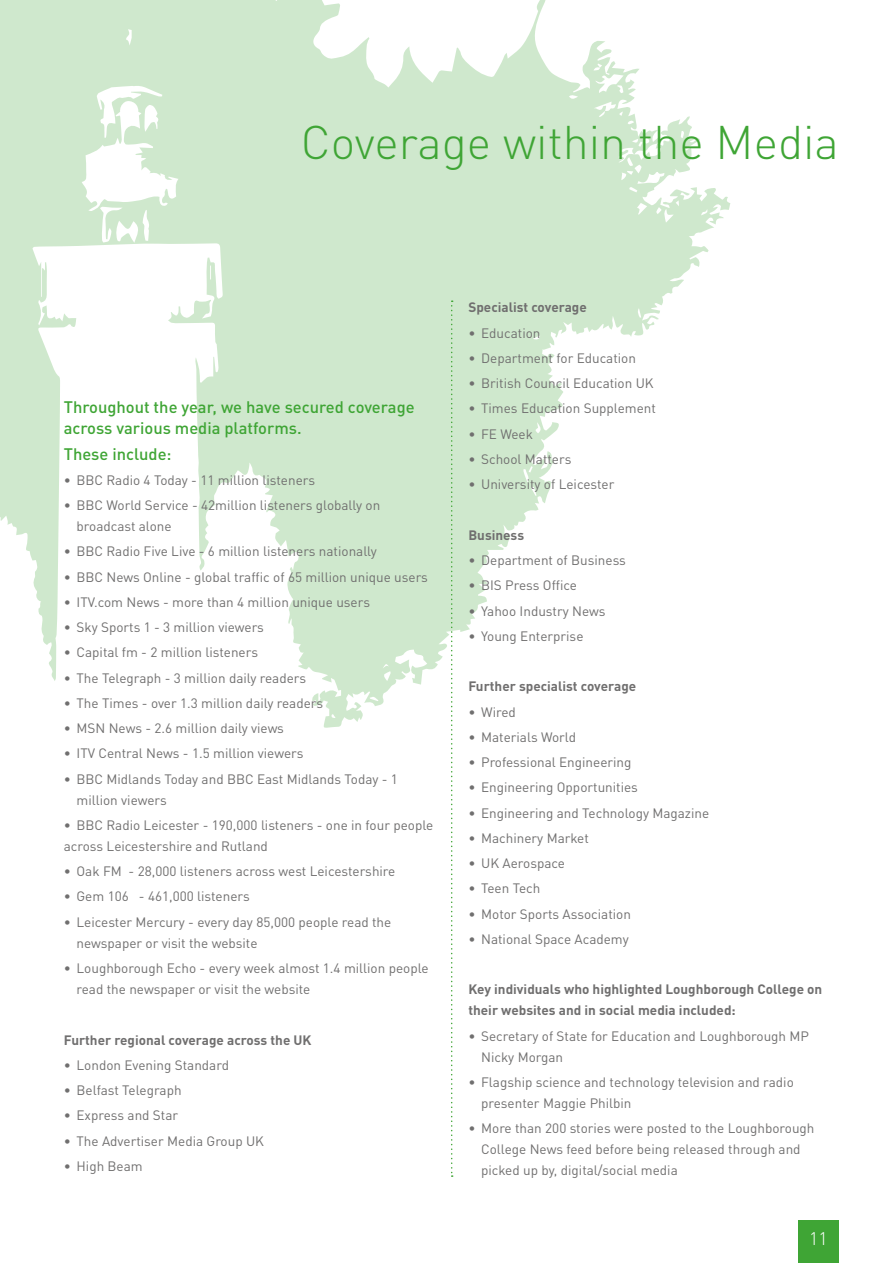
<style>
.page{position:relative;width:893px;height:1263px;background:#fff}
.page>*{position:absolute;margin:0;border:0;box-sizing:border-box;transform-origin:0 0}
.t1{font:300 46.5px "DINOT";color:#3fa535}
.t2{font:300 18px "DINOT";color:#fff}
.t3{font:500 16.5px/21px "DINOT";color:#3fa535}
.t4{font:13.5px/21px "DINOT";color:#706f6f}
.t5{font:700 13.5px/21px "DINOT";color:#706f6f}
</style>
<div class="page">
<div style="left:798px;top:1221px;width:41px;height:42px;background:#3fa535"></div>
<svg style="left:0;top:0;width:730px;height:728px;fill:#cfe8cd"></svg>
<svg style="left:451px;top:300px;width:2px;height:877px"></svg>
<h1 class="t1" style="left:301px;top:114px;width:540px">Coverage within the Media</h1>
<p class="t3" style="left:64px;top:396px;width:352px">Throughout the year, we have secured coverage across various media platforms.</p>
<p class="t3" style="left:64px;top:443px;width:109px">These include:</p>
<p class="t4" style="left:64px;top:469px;width:253px">• BBC Radio 4 Today - 11 million listeners</p>
<p class="t4" style="left:77px;top:494px;width:305px;text-indent:-13px">• BBC World Service - 42million listeners globally on broadcast alone</p>
<p class="t4" style="left:64px;top:541px;width:315px">• BBC Radio Five Live - 6 million listeners nationally</p>
<p class="t4" style="left:64px;top:566px;width:366px">• BBC News Online - global traffic of 65 million unique users</p>
<p class="t4" style="left:64px;top:591px;width:308px">• ITV.com News - more than 4 million unique users</p>
<p class="t4" style="left:64px;top:616px;width:202px">• Sky Sports 1 - 3 million viewers</p>
<p class="t4" style="left:64px;top:642px;width:196px">• Capital fm - 2 million listeners</p>
<p class="t4" style="left:64px;top:667px;width:244px">• The Telegraph - 3 million daily readers</p>
<p class="t4" style="left:64px;top:692px;width:261px">• The Times - over 1.3 million daily readers</p>
<p class="t4" style="left:64px;top:717px;width:222px">• MSN News - 2.6 million daily views</p>
<p class="t4" style="left:64px;top:743px;width:241px">• ITV Central News - 1.5 million viewers</p>
<p class="t4" style="left:77px;top:768px;width:323px;text-indent:-13px">• BBC Midlands Today and BBC East Midlands Today - 1 million viewers</p>
<p class="t4" style="left:64px;top:814px;width:371px">• BBC Radio Leicester - 190,000 listeners - one in four people across Leicestershire and Rutland</p>
<p class="t4" style="left:64px;top:860px;width:333px">• Oak FM - 28,000 listeners across west Leicestershire</p>
<p class="t4" style="left:64px;top:886px;width:187px">• Gem 106 - 461,000 listeners</p>
<p class="t4" style="left:77px;top:911px;width:316px;text-indent:-13px">• Leicester Mercury - every day 85,000 people read the newspaper or visit the website</p>
<p class="t4" style="left:77px;top:957px;width:354px;text-indent:-13px">• Loughborough Echo - every week almost 1.4 million people read the newspaper or visit the website</p>
<p class="t5" style="left:64px;top:1029px;width:249px">Further regional coverage across the UK</p>
<p class="t4" style="left:64px;top:1054px;width:167px">• London Evening Standard</p>
<p class="t4" style="left:64px;top:1079px;width:119px">• Belfast Telegraph</p>
<p class="t4" style="left:64px;top:1105px;width:116px">• Express and Star</p>
<p class="t4" style="left:64px;top:1130px;width:202px">• The Advertiser Media Group UK</p>
<p class="t4" style="left:64px;top:1155px;width:80px">• High Beam</p>
<p class="t5" style="left:468px;top:297px;width:120px">Specialist coverage</p>
<p class="t4" style="left:468px;top:322px;width:74px">• Education</p>
<p class="t4" style="left:468px;top:347px;width:169px">• Department for Education</p>
<p class="t4" style="left:468px;top:373px;width:187px">• British Council Education UK</p>
<p class="t4" style="left:468px;top:398px;width:189px">• Times Education Supplement</p>
<p class="t4" style="left:468px;top:423px;width:66px">• FE Week</p>
<p class="t4" style="left:468px;top:448px;width:104px">• School Matters</p>
<p class="t4" style="left:468px;top:474px;width:147px">• University of Leicester</p>
<p class="t5" style="left:468px;top:524px;width:57px">Business</p>
<p class="t4" style="left:468px;top:549px;width:159px">• Department of Business</p>
<p class="t4" style="left:468px;top:575px;width:110px">• BIS Press Office</p>
<p class="t4" style="left:468px;top:600px;width:139px">• Yahoo Industry News</p>
<p class="t4" style="left:468px;top:625px;width:117px">• Young Enterprise</p>
<p class="t5" style="left:468px;top:675px;width:169px">Further specialist coverage</p>
<p class="t4" style="left:468px;top:701px;width:49px">• Wired</p>
<p class="t4" style="left:468px;top:726px;width:109px">• Materials World</p>
<p class="t4" style="left:468px;top:751px;width:165px">• Professional Engineering</p>
<p class="t4" style="left:468px;top:777px;width:171px">• Engineering Opportunities</p>
<p class="t4" style="left:468px;top:802px;width:242px">• Engineering and Technology Magazine</p>
<p class="t4" style="left:468px;top:827px;width:122px">• Machinery Market</p>
<p class="t4" style="left:468px;top:852px;width:98px">• UK Aerospace</p>
<p class="t4" style="left:468px;top:878px;width:74px">• Teen Tech</p>
<p class="t4" style="left:468px;top:903px;width:164px">• Motor Sports Association</p>
<p class="t4" style="left:468px;top:928px;width:162px">• National Space Academy</p>
<p class="t5" style="left:468px;top:979px;width:355px">Key individuals who highlighted Loughborough College on their websites and in social media included:</p>
<p class="t4" style="left:481px;top:1025px;width:329px;text-indent:-13px">• Secretary of State for Education and Loughborough MP<br>Nicky Morgan</p>
<p class="t4" style="left:481px;top:1071px;width:314px;text-indent:-13px">• Flagship science and technology television and radio presenter Maggie Philbin</p>
<p class="t4" style="left:481px;top:1118px;width:335px;text-indent:-13px">• More than 200 stories were posted to the Loughborough<br>College News feed before being released through and picked up by, digital/social media</p>
<h2 class="t2" style="left:809px;top:1227px;width:20px">11</h2>
</div>
